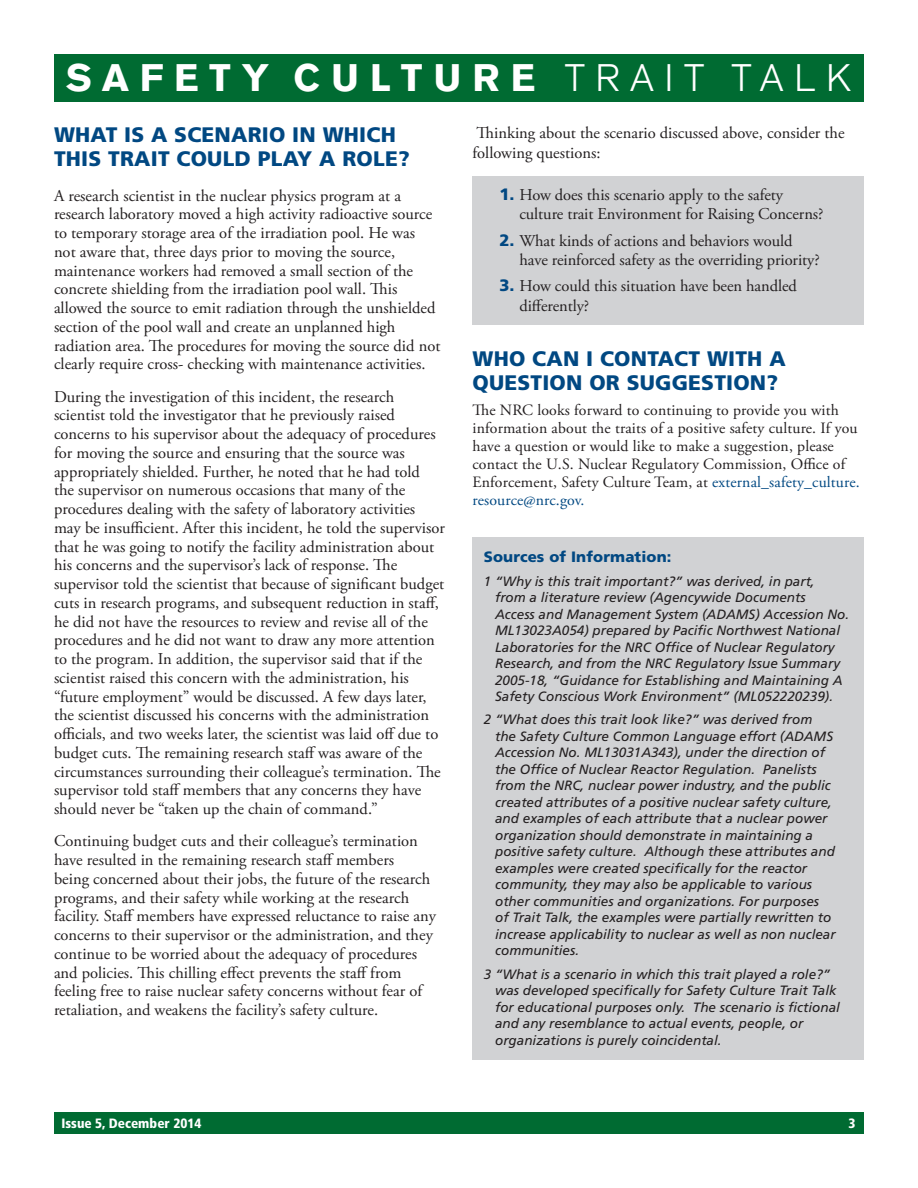
<style>
.page{position:relative;width:918px;height:1188px;background:#fff}
.page>*{position:absolute;margin:0;border:0;box-sizing:border-box;transform-origin:0 0}
.t1{font:900 37.8px "Akzidenz Grotesk";letter-spacing:.285em;color:#fff}
.t2{font:900 21px/24px "Frutiger LT Std";letter-spacing:.01em;color:#014882}
.t3{font:16.5px/18.8px "Adobe Garamond Pro";color:#231f20}
.t4{font:15.75px/18px "Adobe Garamond Pro";letter-spacing:.01em;color:#231f20}
.t5{font:900 15px "Frutiger LT Std";letter-spacing:.01em;color:#014882}
.source{font:italic 13.5px/16.5px "Frutiger LT Std";color:#231f20}
.t6{font:900 condensed 13.5px "Frutiger LT Std";color:#fff}
.s1{font-weight:300}
.s2{font-family:"Frutiger LT Std";font-weight:900;color:#014882}
.s3{color:#014882}
</style>
<div class="page">
<div style="left:472px;top:537px;width:392px;height:522px;background:#d1d2d4"></div>
<div style="left:472px;top:177px;width:392px;height:148px;background:#d1d2d4"></div>
<div style="left:54px;top:54px;width:810px;height:47px;background:#006b32"></div>
<div style="left:54px;top:1112px;width:810px;height:22px;background:#006b32"></div>
<p class="t1" style="left:66px;top:55px;width:786px">SAFETY CULTURE <span class="s1">TRAIT TALK</span></p>
<p class="t2" style="left:54px;top:123px;width:357px">WHAT IS A SCENARIO IN WHICH<br>THIS TRAIT COULD PLAY A ROLE?</p>
<p class="t3" style="left:54px;top:187px;width:388px">A research scientist in the nuclear physics program at a research laboratory moved a high activity radioactive source to temporary storage area of the irradiation pool. He was not aware that, three days prior to moving the source, maintenance workers had removed a small section of the concrete shielding from the irradiation pool wall. This allowed the source to emit radiation through the unshielded section of the pool wall and create an unplanned high radiation area. The procedures for moving the source did not clearly require cross- checking with maintenance activities.</p>
<p class="t3" style="left:54px;top:388px;width:392px">During the investigation of this incident, the research scientist told the investigator that he previously raised concerns to his supervisor about the adequacy of procedures for moving the source and ensuring that the source was appropriately shielded. Further, he noted that he had told<br>the supervisor on numerous occasions that many of the procedures dealing with the safety of laboratory activities may be insufficient. After this incident, he told the supervisor that he was going to notify the facility administration about his concerns and the supervisor’s lack of response. The supervisor told the scientist that because of significant budget cuts in research programs, and subsequent reduction in staff, he did not have the resources to review and revise all of the procedures and he did not want to draw any more attention to the program. In addition, the supervisor said that if the scientist raised this concern with the administration, his “future employment” would be discussed. A few days later, the scientist discussed his concerns with the administration officials, and two weeks later, the scientist was laid off due to budget cuts. The remaining research staff was aware of the circumstances surrounding their colleague’s termination. The supervisor told staff members that any concerns they have should never be “taken up the chain of command.”</p>
<p class="t3" style="left:54px;top:832px;width:383px">Continuing budget cuts and their colleague’s termination have resulted in the remaining research staff members<br>being concerned about their jobs, the future of the research programs, and their safety while working at the research facility. Staff members have expressed reluctance to raise any concerns to their supervisor or the administration, and they continue to be worried about the adequacy of procedures and policies. This chilling effect prevents the staff from feeling free to raise nuclear safety concerns without fear of retaliation, and weakens the facility’s safety culture.</p>
<p class="t3" style="left:472px;top:124px;width:374px;line-height:19.5px">Thinking about the scenario discussed above, consider the following questions:</p>
<p class="t3" style="left:519px;top:185px;width:306px;line-height:19.5px;text-indent:-20px"><span class="s2">1.</span> How does this scenario apply to the safety culture trait Environment for Raising Concerns?</p>
<p class="t3" style="left:519px;top:231px;width:302px;line-height:19.5px;text-indent:-20px"><span class="s2">2.</span> What kinds of actions and behaviors would have reinforced safety as the overriding priority?</p>
<p class="t3" style="left:519px;top:277px;width:279px;line-height:19.5px;text-indent:-20px"><span class="s2">3.</span> How could this situation have been handled differently?</p>
<p class="t2" style="left:472px;top:347px;width:315px">WHO CAN I CONTACT WITH A<br>QUESTION OR SUGGESTION?</p>
<p class="t4" style="left:472px;top:402px;width:389px">The NRC looks forward to continuing to provide you with information about the traits of a positive safety culture. If you have a question or would like to make a suggestion, please contact the U.S. Nuclear Regulatory Commission, Office of Enforcement, Safety Culture Team, at <span class="s3">external_safety_culture. resource@nrc.gov.</span></p>
<p class="t5" style="left:484px;top:548px;width:189px">Sources of Information:</p>
<p class="source" style="left:495px;top:573px;width:356px;text-indent:-11px">1 “Why is this trait important?” was derived, in part,<br>from a literature review (Agencywide Documents<br>Access and Management System (ADAMS) Accession No.<br>ML13023A054) prepared by Pacific Northwest National Laboratories for the NRC Office of Nuclear Regulatory Research, and from the NRC Regulatory Issue Summary 2005-18, “Guidance for Establishing and Maintaining A Safety Conscious Work Environment” (ML052220239).</p>
<p class="source" style="left:495px;top:712px;width:342px;text-indent:-11px">2 “What does this trait look like?” was derived from the Safety Culture Common Language effort (ADAMS Accession No. ML13031A343), under the direction of the Office of Nuclear Reactor Regulation. Panelists from the NRC, nuclear power industry, and the public created attributes of a positive nuclear safety culture, and examples of each attribute that a nuclear power organization should demonstrate in maintaining a positive safety culture. Although these attributes and examples were created specifically for the reactor community, they may also be applicable to various other communities and organizations. For purposes of Trait Talk, the examples were partially rewritten to increase applicability to nuclear as well as non nuclear communities.</p>
<p class="source" style="left:495px;top:966px;width:346px;text-indent:-11px">3 “What is a scenario in which this trait played a role?” was developed specifically for Safety Culture Trait Talk for educational purposes only. The scenario is fictional and any resemblance to actual events, people, or organizations is purely coincidental.</p>
<p class="t6" style="left:62px;top:1115px;width:141px">Issue 5, December 2014</p>
<p class="t6" style="left:848px;top:1115px;width:9px">3</p>
</div>
